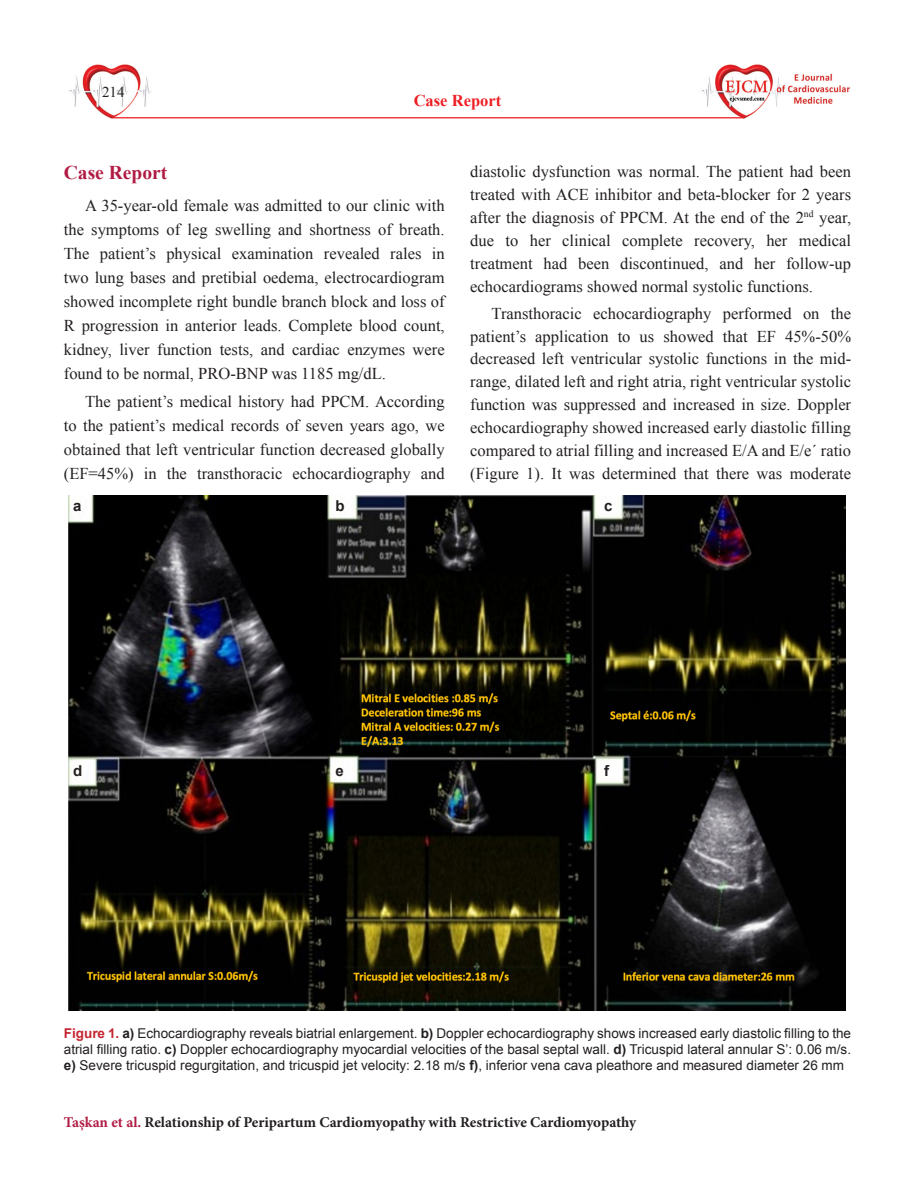
<style>
.page{position:relative;width:915px;height:1191px;background:#fff}
.page>*{position:absolute;margin:0;border:0;box-sizing:border-box;transform-origin:0 0}
.ARA_BASLIK{font:700 19.5px "Times New Roman";color:#b11b43}
.YAZI{font:16.5px/22.8px "Times New Roman";color:#231f20;text-align:justify}
.t1{font:700 16.5px "Times New Roman";color:#ee1d23}
.t2{font:700 15px "Minion Pro";letter-spacing:-.005em;color:#231f20}
.RESİM-ALTI{font:700 15px "Arial";color:#231f20}
.t3{font:15px "Times New Roman";color:#231f20}
.RESİM-ALTI-2{font:13.5px/16.2px "Arial";color:#231f20;text-align:justify}
.s1{font-weight:700;color:#c42630}
.s2{font-weight:700}
.s3{color:#b11b43}
</style>
<div class="page">
<img style="left:694px;top:64px;width:156px;height:55px">
<img style="left:68px;top:64px;width:152px;height:55px">
<hr style="left:112px;top:117px;width:631px;height:1px;background:#ee1d23">
<img style="left:69px;top:496px;width:776px;height:514px">
<p class="t3" style="left:102px;top:82px;width:24px">214</p>
<p class="t1" style="left:413px;top:89px;width:89px">Case Report</p>
<p class="ARA_BASLIK" style="left:64px;top:159px;width:105px">Case Report</p>
<p class="YAZI" style="left:64px;top:194px;width:382px;line-height:23.9px;text-indent:21px">A 35-year-old female was admitted to our clinic with the symptoms of leg swelling and shortness of breath.<br>The patient’s physical examination revealed rales in two lung bases and pretibial oedema, electrocardiogram showed incomplete right bundle branch block and loss of R progression in anterior leads. Complete blood count, kidney, liver function tests, and cardiac enzymes were found to be normal, PRO-BNP was 1185 mg/dL.</p>
<p class="YAZI" style="left:64px;top:389px;width:382px;line-height:23.9px;text-indent:21px">The patient’s medical history had PPCM. According to the patient’s medical records of seven years ago, we obtained that left ventricular function decreased globally (EF=45%) in the transthoracic echocardiography and</p>
<p class="YAZI" style="left:470px;top:160px;width:382px">diastolic dysfunction was normal. The patient had been treated with ACE inhibitor and beta-blocker for 2 years after the diagnosis of PPCM. At the end of the 2<sup>nd</sup> year, due to her clinical complete recovery, her medical treatment had been discontinued, and her follow-up echocardiograms showed normal systolic functions.</p>
<p class="YAZI" style="left:470px;top:301px;width:382px;text-indent:21px">Transthoracic echocardiography performed on the patient’s application to us showed that EF 45%-50% decreased left ventricular systolic functions in the mid&shy;range, dilated left and right atria, right ventricular systolic function was suppressed and increased in size. Doppler echocardiography showed increased early diastolic filling compared to atrial filling and increased E/A and E/e´ ratio (Figure 1). It was determined that there was moderate</p>
<p class="RESİM-ALTI" style="left:73px;top:496px;width:10px">a</p>
<p class="RESİM-ALTI" style="left:335px;top:496px;width:11px">b</p>
<p class="RESİM-ALTI" style="left:604px;top:496px;width:10px">c</p>
<p class="RESİM-ALTI" style="left:73px;top:761px;width:11px">d</p>
<p class="RESİM-ALTI" style="left:335px;top:761px;width:10px">e</p>
<p class="RESİM-ALTI" style="left:604px;top:761px;width:6px">f</p>
<p class="RESİM-ALTI-2" style="left:64px;top:1025px;width:788px"><span class="s1">Figure 1.</span> <span class="s2">a)</span> Echocardiography reveals biatrial enlargement. <span class="s2">b)</span> Doppler echocardiography shows increased early diastolic filling to the atrial filling ratio. <span class="s2">c)</span> Doppler echocardiography myocardial velocities of the basal septal wall. <span class="s2">d)</span> Tricuspid lateral annular S’: 0.06 m/s. <span class="s2">e)</span> Severe tricuspid regurgitation, and tricuspid jet velocity: 2.18 m/s <span class="s2">f)</span>, inferior vena cava pleathore and measured diameter 26 mm</p>
<p class="t2" style="left:64px;top:1111px;width:573px"><span class="s3">Taşkan et al.</span> Relationship of Peripartum Cardiomyopathy with Restrictive Cardiomyopathy</p>
</div>
